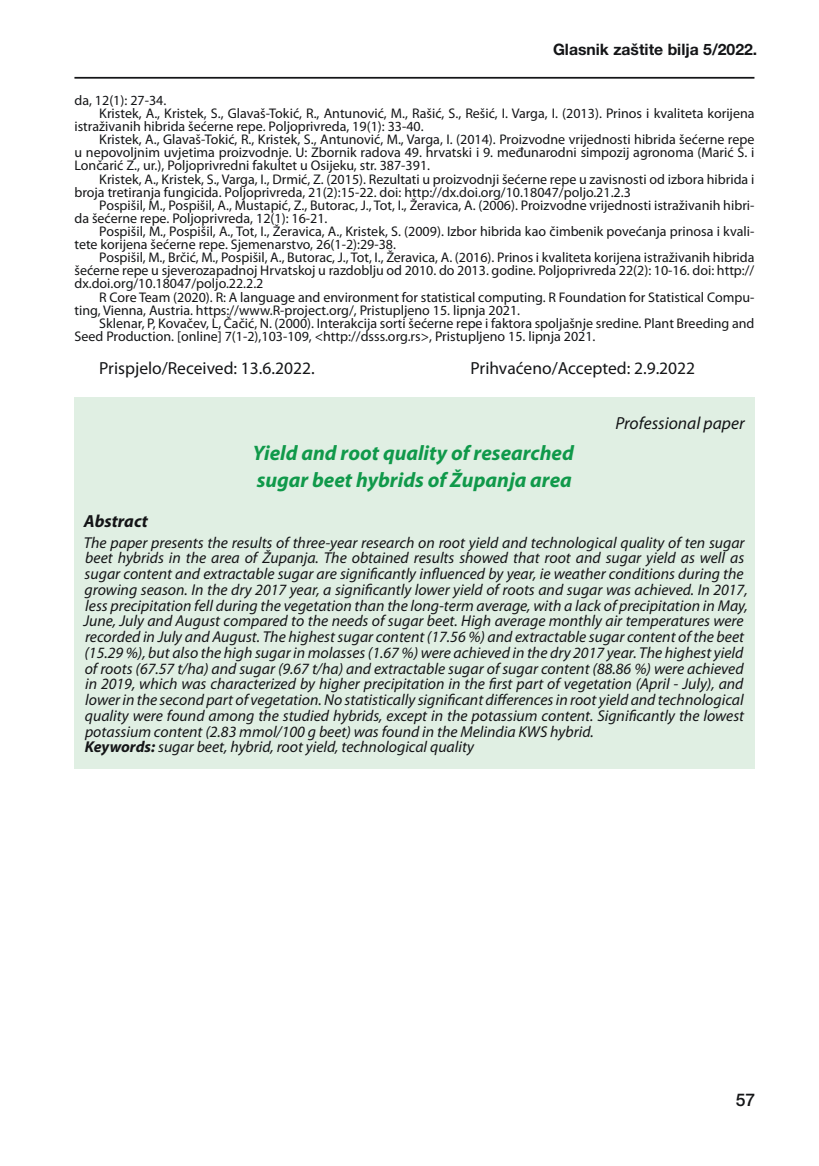
<style>
.page{position:relative;width:819px;height:1166px;background:#fff}
.page>*{position:absolute;margin:0;border:0;box-sizing:border-box;transform-origin:0 0}
.t1{font:italic 700 21px/26.2px "Myriad Pro";color:#10994a}
.t2{font:17.5px "Myriad Pro";color:#141517}
.t3{font:italic 17.5px "Myriad Pro";color:#141517}
.t4{font:italic 700 17.5px "Myriad Pro";color:#141517}
.t5{font:500 17.5px "Helvetica Neue LT Pro";color:#141517}
.t6{font:italic 15.75px/15.8px "Myriad Pro";color:#141517}
.t7{font:700 15.75px "Helvetica Neue LT Pro";color:#141517}
.t8{font:14px "Myriad Pro";color:#141517}
.s1{font-weight:700}
</style>
<div class="page">
<hr style="left:74px;top:77px;width:680px;height:2px;background:#141517">
<div style="left:74px;top:397px;width:680px;height:372px;background:#e0efe3"></div>
<p class="t7" style="left:553px;top:44px;width:206px">Glasnik zaštite bilja 5/2022.</p>
<p class="t8" style="left:74px;top:95px;width:93px">da, 12(1): 27-34.</p>
<p class="t8" style="left:99px;top:108px;width:656px">Kristek, A., Kristek, S., Glavaš-Tokić, R., Antunović, M., Rašić, S., Rešić, I. Varga, I. (2013). Prinos i kvaliteta korijena</p>
<p class="t8" style="left:74px;top:121px;width:350px">istraživanih hibrida šećerne repe. Poljoprivreda, 19(1): 33-40.</p>
<p class="t8" style="left:99px;top:134px;width:656px">Kristek, A., Glavaš-Tokić, R., Kristek, S., Antunović, M., Varga, I. (2014). Proizvodne vrijednosti hibrida šećerne repe</p>
<p class="t8" style="left:74px;top:147px;width:681px">u nepovoljnim uvjetima proizvodnje. U: Zbornik radova 49. hrvatski i 9. međunarodni simpozij agronoma (Marić S. i</p>
<p class="t8" style="left:74px;top:160px;width:357px">Lončarić Z., ur.), Poljoprivredni fakultet u Osijeku, str. 387-391.</p>
<p class="t8" style="left:99px;top:173px;width:656px">Kristek, A., Kristek, S., Varga, I., Drmić, Z. (2015). Rezultati u proizvodnji šećerne repe u zavisnosti od izbora hibrida i</p>
<p class="t8" style="left:74px;top:187px;width:558px">broja tretiranja fungicida. Poljoprivreda, 21(2):15-22. doi: http://dx.doi.org/10.18047/poljo.21.2.3</p>
<p class="t8" style="left:99px;top:200px;width:656px">Pospišil, M., Pospišil, A., Mustapić, Z., Butorac, J., Tot, I., Žeravica, A. (2006). Proizvodne vrijednosti istraživanih hibri-</p>
<p class="t8" style="left:74px;top:213px;width:254px">da šećerne repe. Poljoprivreda, 12(1): 16-21.</p>
<p class="t8" style="left:99px;top:226px;width:656px">Pospišil, M., Pospišil, A., Tot, I., Žeravica, A., Kristek, S. (2009). Izbor hibrida kao čimbenik povećanja prinosa i kvali-</p>
<p class="t8" style="left:74px;top:239px;width:323px">tete korijena šećerne repe. Sjemenarstvo, 26(1-2):29-38.</p>
<p class="t8" style="left:99px;top:252px;width:656px">Pospišil, M., Brčić, M., Pospišil, A., Butorac, J., Tot, I., Žeravica, A. (2016). Prinos i kvaliteta korijena istraživanih hibrida</p>
<p class="t8" style="left:74px;top:265px;width:681px">šećerne repe u sjeverozapadnoj Hrvatskoj u razdoblju od 2010. do 2013. godine. Poljoprivreda 22(2): 10-16. doi: http://</p>
<p class="t8" style="left:74px;top:278px;width:190px">dx.doi.org/10.18047/poljo.22.2.2</p>
<p class="t8" style="left:99px;top:291px;width:656px">R Core Team (2020). R: A language and environment for statistical computing. R Foundation for Statistical Compu-</p>
<p class="t8" style="left:74px;top:305px;width:447px">ting, Vienna, Austria. https://www.R-project.org/, Pristupljeno 15. lipnja 2021.</p>
<p class="t8" style="left:99px;top:318px;width:656px">Sklenar, P, Kovačev, L, Čačić, N. (2000). Interakcija sorti šećerne repe i faktora spoljašnje sredine. Plant Breeding and</p>
<p class="t8" style="left:74px;top:331px;width:522px">Seed Production. [online] 7(1-2),103-109, &lt;http://dsss.org.rs&gt;, Pristupljeno 15. lipnja 2021.</p>
<p class="t2" style="left:99px;top:362px;width:217px">Prispjelo/Received: 13.6.2022.</p>
<p class="t2" style="left:470px;top:362px;width:226px">Prihvaćeno/Accepted: 2.9.2022</p>
<p class="t3" style="left:615px;top:417px;width:131px">Professional paper</p>
<h1 class="t1" style="left:253px;top:442px;width:323px">Yield and root quality of researched sugar beet hybrids of Županja area</h1>
<p class="t4" style="left:84px;top:514px;width:66px">Abstract</p>
<p class="t6" style="left:83px;top:535px;width:666px">The paper presents the results of three-year research on root yield and technological quality of ten sugar beet hybrids in the area of Županja. The obtained results showed that root and sugar yield as well as sugar content and extractable sugar are significantly influenced by year, ie weather conditions during the growing season. In the dry 2017 year, a significantly lower yield of roots and sugar was achieved. In 2017, less precipitation fell during the vegetation than the long-term average, with a lack of precipitation in May, June, July and August compared to the needs of sugar beet. High average monthly air temperatures were recorded in July and August. The highest sugar content (17.56 %) and extractable sugar content of the beet (15.29 %), but also the high sugar in molasses (1.67 %) were achieved in the dry 2017 year. The highest yield of roots (67.57 t/ha) and sugar (9.67 t/ha) and extractable sugar of sugar content (88.86 %) were achieved in 2019, which was characterized by higher precipitation in the first part of vegetation (April - July), and lower in the second part of vegetation. No statistically significant differences in root yield and technological quality were found among the studied hybrids, except in the potassium content. Significantly the lowest potassium content (2.83 mmol/100 g beet) was found in the Melindia KWS hybrid.<br><span class="s1">Keywords:</span> sugar beet, hybrid, root yield, technological quality</p>
<p class="t5" style="left:735px;top:1090px;width:21px">57</p>
</div>
